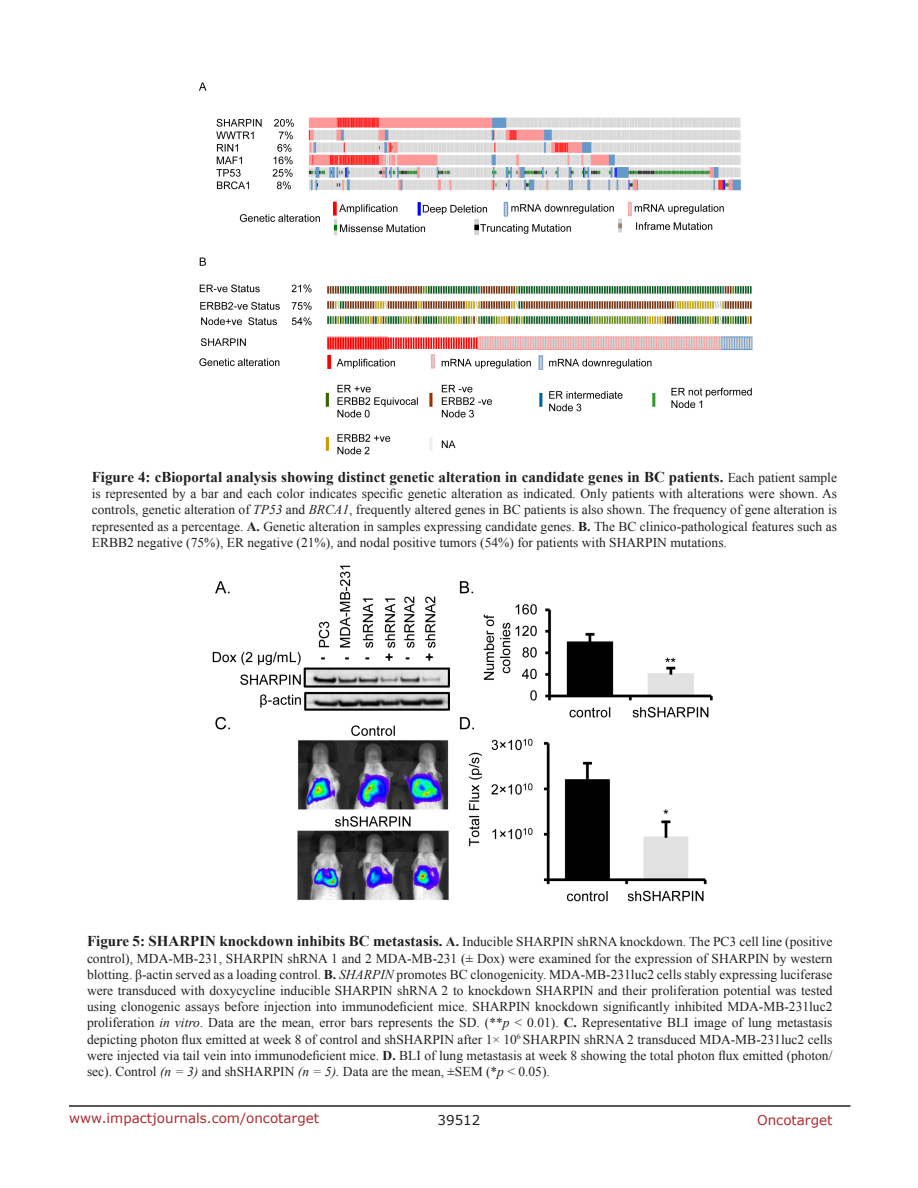
<style>
.page{position:relative;width:918px;height:1188px;background:#fff}
.page>*{position:absolute;margin:0;border:0;box-sizing:border-box;transform-origin:0 0}
.FigureText{font:700 15px "Times New Roman";color:#221f22}
.FigureText-2{font:13.5px/16.2px "Times New Roman";color:#221f22;text-align:justify}
.t1{font:13.5px "Verdana";color:#ac2b31}
.t2{font:13.5px "Verdana";color:#221f22}
.s1{font-weight:400;font-size:13.5px}
.s2{font-style:italic}
.s3{font-weight:700}
.s4{font-weight:700;font-size:15px}
</style>
<div class="page">
<hr style="left:69px;top:1105px;width:781px;height:2px;background:#231f20">
<img style="left:199px;top:82px;width:554px;height:373px">
<img style="left:212px;top:565px;width:501px;height:337px">
<p class="FigureText" style="left:92px;top:466px;width:747px">Figure 4: cBioportal analysis showing distinct genetic alteration in candidate genes in BC patients. <span class="s1">Each patient sample</span></p>
<p class="FigureText-2" style="left:92px;top:485px;width:747px">is represented by a bar and each color indicates specific genetic alteration as indicated. Only patients with alterations were shown. As controls, genetic alteration of <span class="s2">TP53</span> and <span class="s2">BRCA1</span>, frequently altered genes in BC patients is also shown. The frequency of gene alteration is represented as a percentage. <span class="s3">A.</span> Genetic alteration in samples expressing candidate genes. <span class="s3">B.</span> The BC clinico-pathological features such as ERBB2 negative (75%), ER negative (21%), and nodal positive tumors (54%) for patients with SHARPIN mutations.</p>
<p class="FigureText-2" style="left:87px;top:933px;width:747px"><span class="s4">Figure 5: SHARPIN knockdown inhibits BC metastasis.</span> <span class="s3">A.</span> Inducible SHARPIN shRNA knockdown. The PC3 cell line (positive control), MDA-MB-231, SHARPIN shRNA 1 and 2 MDA-MB-231 (± Dox) were examined for the expression of SHARPIN by western blotting. β-actin served as a loading control. <span class="s3">B.</span> <span class="s2">SHARPIN</span> promotes BC clonogenicity. MDA-MB-231luc2 cells stably expressing luciferase were transduced with doxycycline inducible SHARPIN shRNA 2 to knockdown SHARPIN and their proliferation potential was tested using clonogenic assays before injection into immunodeficient mice. SHARPIN knockdown significantly inhibited MDA-MB-231luc2 proliferation <span class="s2">in vitro</span>. Data are the mean, error bars represents the SD. (**<span class="s2">p</span> &lt; 0.01). <span class="s3">C.</span> Representative BLI image of lung metastasis depicting photon flux emitted at week 8 of control and shSHARPIN after 1× 10<sup>6</sup> SHARPIN shRNA 2 transduced MDA-MB-231luc2 cells were injected via tail vein into immunodeficient mice. <span class="s3">D.</span> BLI of lung metastasis at week 8 showing the total photon flux emitted (photon/ sec). Control <span class="s2">(n = 3)</span> and shSHARPIN <span class="s2">(n = 5).</span> Data are the mean, ±SEM (*<span class="s2">p</span> &lt; 0.05).</p>
<p class="t1" style="left:69px;top:1109px;width:252px">www.impactjournals.com/oncotarget</p>
<p class="t2" style="left:438px;top:1111px;width:44px">39512</p>
<p class="t1" style="left:757px;top:1111px;width:77px">Oncotarget</p>
</div>
